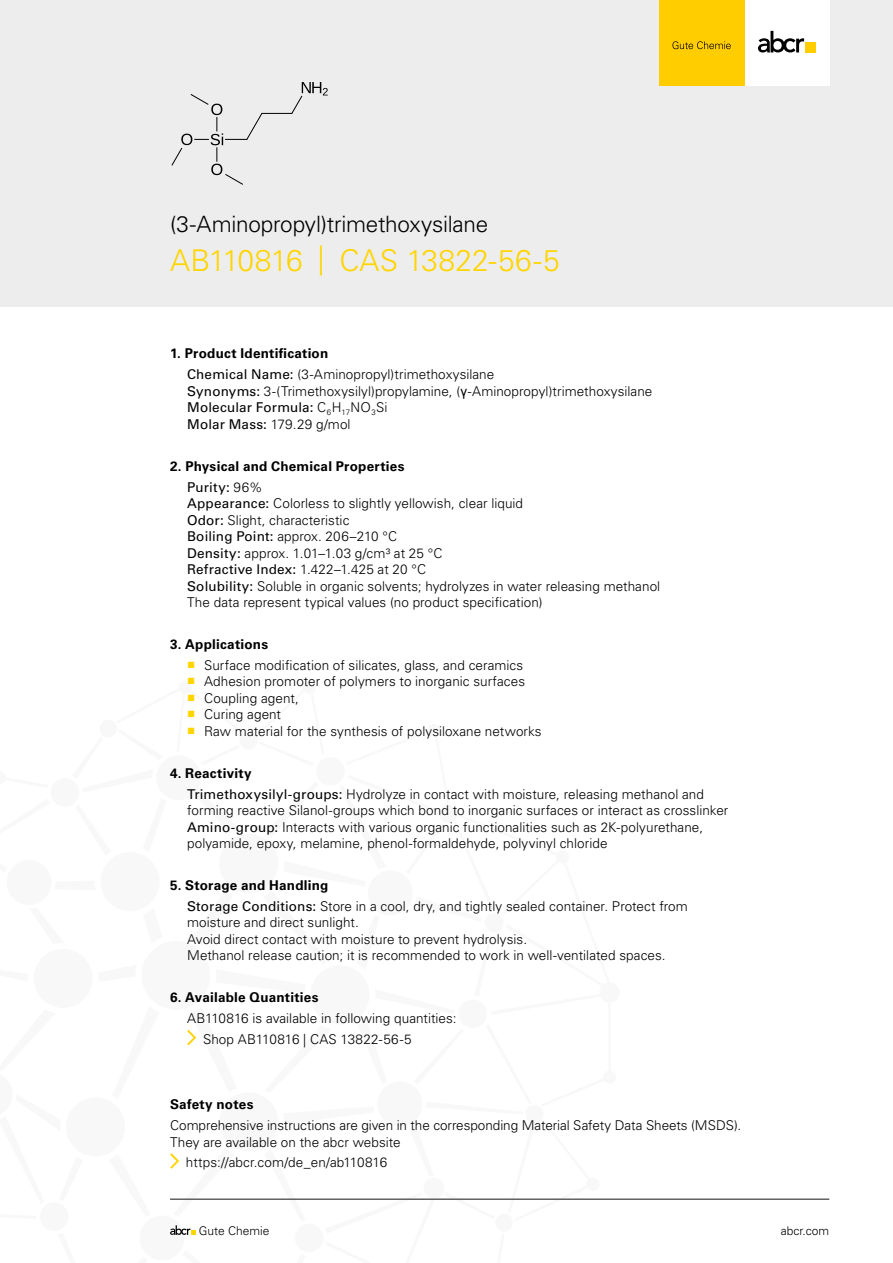
<style>
.page{position:relative;width:893px;height:1263px;background:#fff}
.page>*{position:absolute;margin:0;border:0;box-sizing:border-box;transform-origin:0 0}
.t1{font:300 30px "Univers LT Std";letter-spacing:.005em;color:#ffd500}
.t2{font:300 22.5px "Univers LT Std";letter-spacing:-.01em;color:#000}
.t3{font:300 13.5px/16.5px "Univers LT Std";letter-spacing:.005em;color:#000}
.t4{font:700 13.5px/20.7px "Univers LT Std";letter-spacing:.015em;color:#000}
.t5{font:300 12px "Univers LT Std";color:#000}
.s1{font-weight:700}
.s2{font-weight:400}
.s3{font-family:"Arial";font-weight:400}
.s4{font-weight:300}
.s5{font-family:"Arial";font-weight:400;color:#ffd500}
</style>
<div class="page">
<div style="left:0;top:0;width:893px;height:306px;background:#ededed"></div>
<div style="left:659px;top:0;width:170px;height:85px;background:#fff"></div>
<div style="left:659px;top:0;width:85px;height:85px;background:#ffcd00"></div>
<svg style="left:758px;top:31px;width:46px;height:21px"></svg>
<div style="left:805px;top:42px;width:10px;height:11px;background:#ffcd00"></div>
<svg style="left:672px;top:41px;width:59px;height:8px"></svg>
<hr style="left:170px;top:1199px;width:659px;height:1px;background:#575756">
<svg style="left:171px;top:94px;width:92px;height:91px"></svg>
<hr style="left:262px;top:113px;width:30px;height:1px;background:#000">
<svg style="left:290px;top:82px;width:38px;height:32px"></svg>
<h2 class="t2" style="left:170px;top:211px;width:320px">(3-Aminopropyl)trimethoxysilane</h2>
<h1 class="t1" style="left:170px;top:243px;width:391px">AB110816 | CAS 13822-56-5</h1>
<p class="t3" style="left:187px;top:343px;width:309px;line-height:20.7px;text-indent:-17px"><span class="s1">1. Product Identification<br></span><span class="s2">Chemical Name:</span> (3-Aminopropyl)trimethoxysilane</p>
<p class="t3" style="left:187px;top:383px;width:467px"><span class="s2">Synonyms:</span> 3-(Trimethoxysilyl)propylamine, (<span class="s3">γ</span>-Aminopropyl)trimethoxysilane<br><span class="s2">Molecular Formula:</span> C<sub>6</sub>H<sub>17</sub>NO<sub>3</sub>Si<br><span class="s2">Molar Mass:</span> 179.29 g/mol</p>
<p class="t4" style="left:187px;top:456px;width:219px;text-indent:-17px">2. Physical and Chemical Properties<br><span class="s2">Purity:</span> <span class="s4">96%</span></p>
<p class="t3" style="left:187px;top:495px;width:475px"><span class="s2">Appearance:</span> Colorless to slightly yellowish, clear liquid<br><span class="s2">Odor:</span> Slight, characteristic<br><span class="s2">Boiling Point:</span> approx. 206–210 °C<br><span class="s2">Density:</span> approx. 1.01–1.03 g/cm³ at 25 °C<br><span class="s2">Refractive Index:</span> 1.422–1.425 at 20 °C<br><span class="s2">Solubility:</span> Soluble in organic solvents; hydrolyzes in water releasing methanol The data represent typical values (no product specification)</p>
<p class="t4" style="left:170px;top:634px;width:100px">3. Applications</p>
<p class="t3" style="left:187px;top:657px;width:338px"><span class="s5">■</span> Surface modification of silicates, glass, and ceramics</p>
<p class="t3" style="left:187px;top:673px;width:340px"><span class="s5">■</span> Adhesion promoter of polymers to inorganic surfaces</p>
<p class="t3" style="left:187px;top:690px;width:113px"><span class="s5">■</span> Coupling agent,</p>
<p class="t3" style="left:187px;top:706px;width:96px"><span class="s5">■</span> Curing agent</p>
<p class="t3" style="left:187px;top:723px;width:356px"><span class="s5">■</span> Raw material for the synthesis of polysiloxane networks</p>
<p class="t3" style="left:187px;top:763px;width:518px;line-height:20.7px;text-indent:-17px"><span class="s1">4. Reactivity<br></span><span class="s2">Trimethoxysilyl-groups:</span> Hydrolyze in contact with moisture, releasing methanol and</p>
<p class="t3" style="left:187px;top:802px;width:543px">forming reactive Silanol-groups which bond to inorganic surfaces or interact as crosslinker<br><span class="s2">Amino-group:</span> Interacts with various organic functionalities such as 2K-polyurethane, polyamide, epoxy, melamine, phenol-formaldehyde, polyvinyl chloride</p>
<p class="t3" style="left:187px;top:875px;width:502px;line-height:20.7px;text-indent:-17px"><span class="s1">5. Storage and Handling<br></span><span class="s2">Storage Conditions:</span> Store in a cool, dry, and tightly sealed container. Protect from</p>
<p class="t3" style="left:187px;top:914px;width:480px">moisture and direct sunlight.<br>Avoid direct contact with moisture to prevent hydrolysis.<br>Methanol release caution; it is recommended to work in well-ventilated spaces.</p>
<p class="t4" style="left:170px;top:987px;width:150px">6. Available Quantities</p>
<p class="t3" style="left:203px;top:1008px;width:255px;line-height:20.9px;text-indent:-16px">AB110816 is available in following quantities:<br>Shop AB110816 | CAS 13822-56-5</p>
<p class="t4" style="left:170px;top:1094px;width:85px">Safety notes</p>
<p class="t3" style="left:170px;top:1117px;width:573px">Comprehensive instructions are given in the corresponding Material Safety Data Sheets (MSDS).<br>They are available on the abcr website</p>
<p class="t3" style="left:186px;top:1154px;width:203px">https://abcr.com/de_en/ab110816</p>
<p class="t5" style="left:199px;top:1223px;width:72px">Gute Chemie</p>
<p class="t5" style="left:781px;top:1223px;width:50px">abcr.com</p>
</div>
